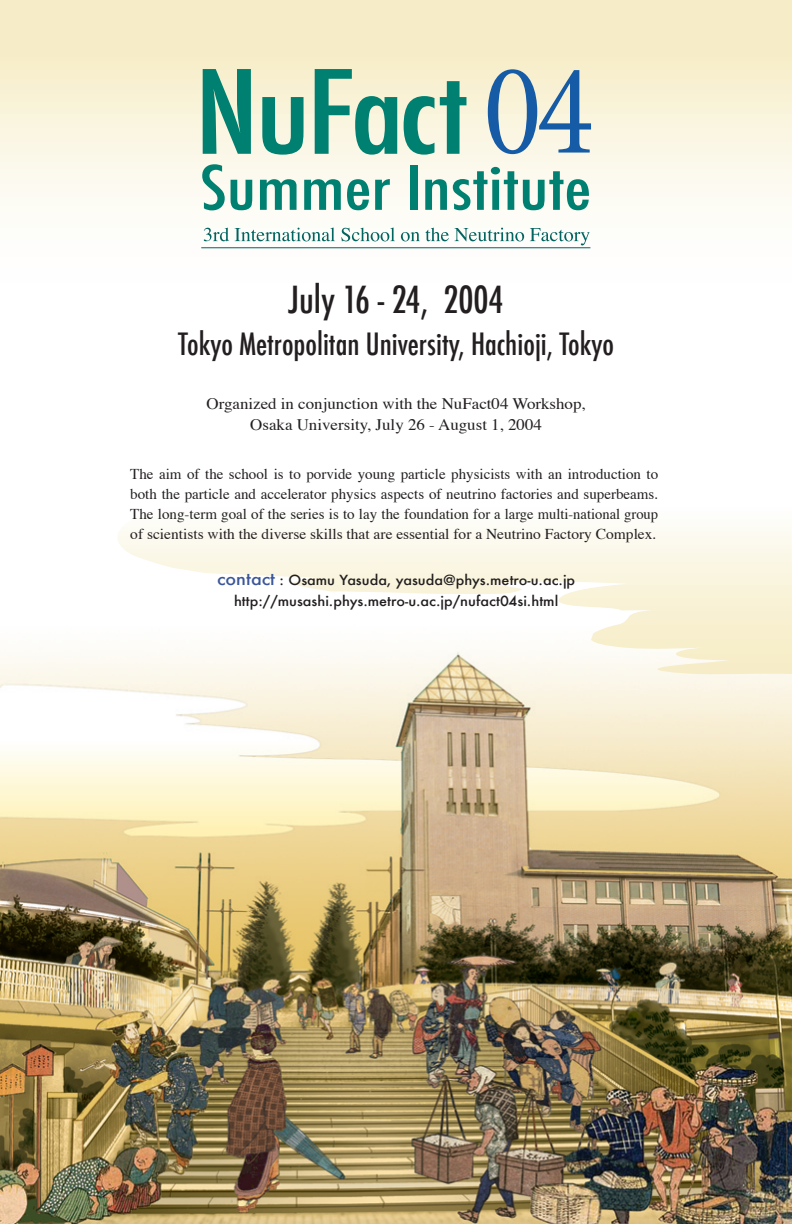
<style>
.page{position:relative;width:792px;height:1224px;background:#fff}
.page>*{position:absolute;margin:0;border:0;box-sizing:border-box;transform-origin:0 0}
.t1{font:500 condensed 36.4px "Futura";color:#231f20}
.t2{font:500 condensed 30px "Futura";color:#231f20}
.t3{font:16px/21px "Times";color:#231f20;text-align:center;scale:1.06 1}
.t4{font:15px/20px "Times";color:#231f20;text-align:justify}
.t5{font:500 13.6px/20.7px "Futura";color:#231f20;text-align:center;scale:1.06 1}
.s1{font-size:16.9px;color:#3b5698}
</style>
<div class="page">
<div style="left:0;top:0;width:792px;height:355px;background:linear-gradient(to bottom,#f5ebc4,#fff)"></div>
<img style="left:0;top:653px;width:792px;height:571px">
<svg style="left:82px;top:527px;width:710px;height:148px"></svg>
<svg style="left:204px;top:228px;width:25px;height:13px"></svg>
<svg style="left:235px;top:228px;width:100px;height:13px"></svg>
<svg style="left:341px;top:228px;width:54px;height:13px"></svg>
<svg style="left:401px;top:228px;width:48px;height:13px"></svg>
<svg style="left:455px;top:228px;width:69px;height:13px"></svg>
<svg style="left:530px;top:228px;width:60px;height:17px"></svg>
<hr style="left:201px;top:247px;width:389px;height:1px;background:#01645f">
<svg style="left:203px;top:69px;width:48px;height:85px;background:#49a18f"></svg>
<svg style="left:262px;top:97px;width:42px;height:58px;background:#5dab99"></svg>
<svg style="left:315px;top:69px;width:82px;height:86px;background:#86bea9"></svg>
<svg style="left:404px;top:96px;width:30px;height:59px;background:#6cb2a0"></svg>
<svg style="left:440px;top:81px;width:26px;height:73px;background:#71b4a1"></svg>
<svg style="left:202px;top:164px;width:23px;height:46px"></svg>
<svg style="left:231px;top:180px;width:21px;height:30px"></svg>
<svg style="left:260px;top:179px;width:37px;height:31px"></svg>
<svg style="left:304px;top:179px;width:37px;height:31px"></svg>
<svg style="left:347px;top:179px;width:22px;height:31px"></svg>
<svg style="left:375px;top:179px;width:15px;height:31px"></svg>
<div style="left:410px;top:165px;width:7px;height:45px;background:#008070"></div>
<svg style="left:425px;top:179px;width:22px;height:31px"></svg>
<svg style="left:453px;top:167px;width:136px;height:43px"></svg>
<svg style="left:488px;top:69px;width:103px;height:85px;background:#adc0c9"></svg>
<h1 class="t1" style="left:289px;top:277px;width:217px">July 16 - 24, 2004</h1>
<h2 class="t2" style="left:178px;top:325px;width:437px">Tokyo Metropolitan University, Hachioji, Tokyo</h2>
<p class="t3" style="left:206px;top:394px;width:359px">Organized in conjunction with the NuFact04 Workshop,<br>Osaka University, July 26 - August 1, 2004</p>
<p class="t4" style="left:130px;top:464px;width:529px">The aim of the school is to porvide young particle physicists with an introduction to both the particle and accelerator physics aspects of neutrino factories and superbeams.<br>The long-term goal of the series is to lay the foundation for a large multi-national group of scientists with the diverse skills that are essential for a Neutrino Factory Complex.</p>
<p class="t5" style="left:217px;top:570px;width:339px"><span class="s1">contact</span> : Osamu Yasuda, yasuda@phys.metro-u.ac.jp http://musashi.phys.metro-u.ac.jp/nufact04si.html</p>
</div>
